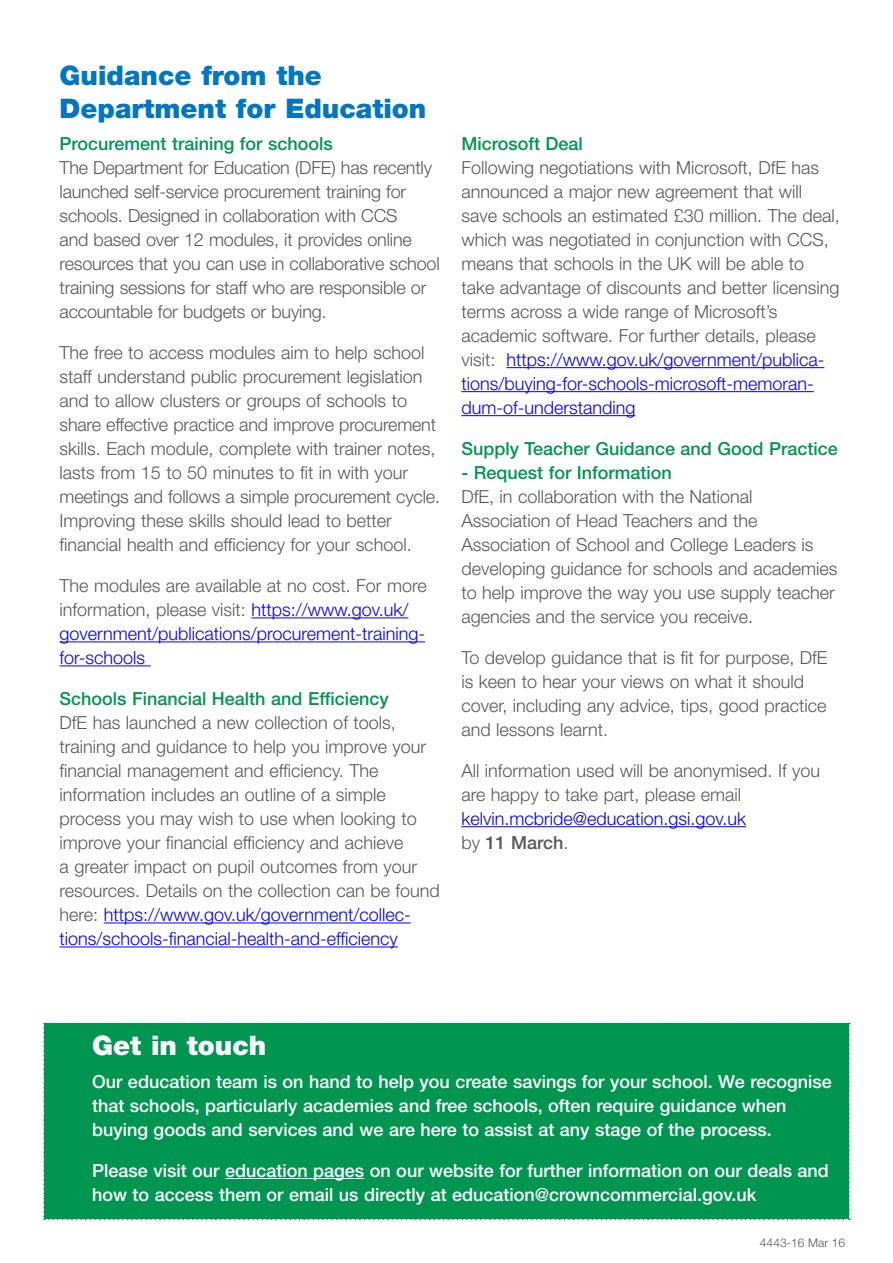
<style>
.page{position:relative;width:893px;height:1263px;background:#fff}
.page>*{position:absolute;margin:0;border:0;box-sizing:border-box;transform-origin:0 0}
.t1{font:900 27px/33px "Helvetica Neue";color:#0077c0}
.t2{font:900 27px "Helvetica Neue";color:#fff}
.t3{font:300 18px/24px "Helvetica Neue LT";color:#57585a}
.t4{font:500 18px/24px "Helvetica Neue LT";color:#fff}
.t5{font:300 18px/24px "Helvetica Neue LT";color:#00f}
.t6{font:500 18px "Helvetica Neue LT";color:#009651}
.t7{font:300 12px "Helvetica Neue LT";color:#57585a}
.s1{color:#57585a}
.s2{color:#00f}
.s3{font-weight:500}
</style>
<div class="page">
<hr style="left:251px;top:617px;width:157px;height:1px;background:#00f">
<hr style="left:60px;top:641px;width:365px;height:1px;background:#00f">
<hr style="left:60px;top:665px;width:91px;height:1px;background:#00f">
<hr style="left:104px;top:922px;width:307px;height:1px;background:#00f">
<hr style="left:60px;top:946px;width:338px;height:1px;background:#00f">
<hr style="left:506px;top:367px;width:318px;height:1px;background:#00f">
<hr style="left:461px;top:391px;width:353px;height:1px;background:#00f">
<hr style="left:461px;top:415px;width:174px;height:1px;background:#00f">
<hr style="left:461px;top:826px;width:285px;height:1px;background:#00f">
<div style="left:43px;top:1023px;width:807px;height:197px;background:#009651"></div>
<hr style="left:225px;top:1178px;width:139px;height:1px;background:#fff">
<p class="t1" style="left:60px;top:58px;width:368px">Guidance from the<br>Department for Education</p>
<p class="t6" style="left:60px;top:133px;width:275px">Procurement training for schools</p>
<p class="t3" style="left:60px;top:155px;width:382px">The Department for Education (DFE) has recently launched self-service procurement training for schools. Designed in collaboration with CCS<br>and based over 12 modules, it provides online resources that you can use in collaborative school training sessions for staff who are responsible or accountable for budgets or buying.</p>
<p class="t3" style="left:60px;top:340px;width:382px">The free to access modules aim to help school staff understand public procurement legislation and to allow clusters or groups of schools to share effective practice and improve procurement skills. Each module, complete with trainer notes, lasts from 15 to 50 minutes to fit in with your meetings and follows a simple procurement cycle.<br>Improving these skills should lead to better financial health and efficiency for your school.</p>
<p class="t5" style="left:60px;top:573px;width:369px"><span class="s1">The modules are available at no cost. For more information, please visit:</span> https://www.gov.uk/ government/publications/procurement-training&shy;for-schools</p>
<p class="t6" style="left:60px;top:688px;width:331px">Schools Financial Health and Efficiency</p>
<p class="t3" style="left:60px;top:710px;width:382px">DfE has launched a new collection of tools, training and guidance to help you improve your financial management and efficiency. The information includes an outline of a simple process you may wish to use when looking to improve your financial efficiency and achieve<br>a greater impact on pupil outcomes from your resources. Details on the collection can be found here: <span class="s2">https://www.gov.uk/government/collec&shy;tions/schools-financial-health-and-efficiency</span></p>
<p class="t6" style="left:461px;top:133px;width:123px">Microsoft Deal</p>
<p class="t3" style="left:461px;top:155px;width:380px">Following negotiations with Microsoft, DfE has announced a major new agreement that will save schools an estimated £30 million. The deal, which was negotiated in conjunction with CCS, means that schools in the UK will be able to take advantage of discounts and better licensing terms across a wide range of Microsoft’s academic software. For further details, please visit: <span class="s2">https://www.gov.uk/government/publica&shy;tions/buying-for-schools-microsoft-memoran&shy;dum-of-understanding</span></p>
<p class="t6" style="left:461px;top:438px;width:378px">Supply Teacher Guidance and Good Practice</p>
<p class="t6" style="left:461px;top:462px;width:212px">- Request for Information</p>
<p class="t3" style="left:461px;top:484px;width:377px">DfE, in collaboration with the National Association of Head Teachers and the Association of School and College Leaders is developing guidance for schools and academies to help improve the way you use supply teacher agencies and the service you receive.</p>
<p class="t3" style="left:461px;top:645px;width:368px">To develop guidance that is fit for purpose, DfE is keen to hear your views on what it should cover, including any advice, tips, good practice and lessons learnt.</p>
<p class="t3" style="left:461px;top:758px;width:360px">All information used will be anonymised. If you are happy to take part, please email <span class="s2">kelvin.mcbride@education.gsi.gov.uk<br></span>by <span class="s3">11 March</span>.</p>
<p class="t2" style="left:92px;top:1029px;width:176px">Get in touch</p>
<p class="t4" style="left:92px;top:1069px;width:741px">Our education team is on hand to help you create savings for your school. We recognise that schools, particularly academies and free schools, often require guidance when buying goods and services and we are here to assist at any stage of the process.</p>
<p class="t4" style="left:92px;top:1158px;width:738px">Please visit our education pages on our website for further information on our deals and how to access them or email us directly at education@crowncommercial.gov.uk</p>
<p class="t7" style="left:760px;top:1235px;width:87px">4443-16 Mar 16</p>
</div>
